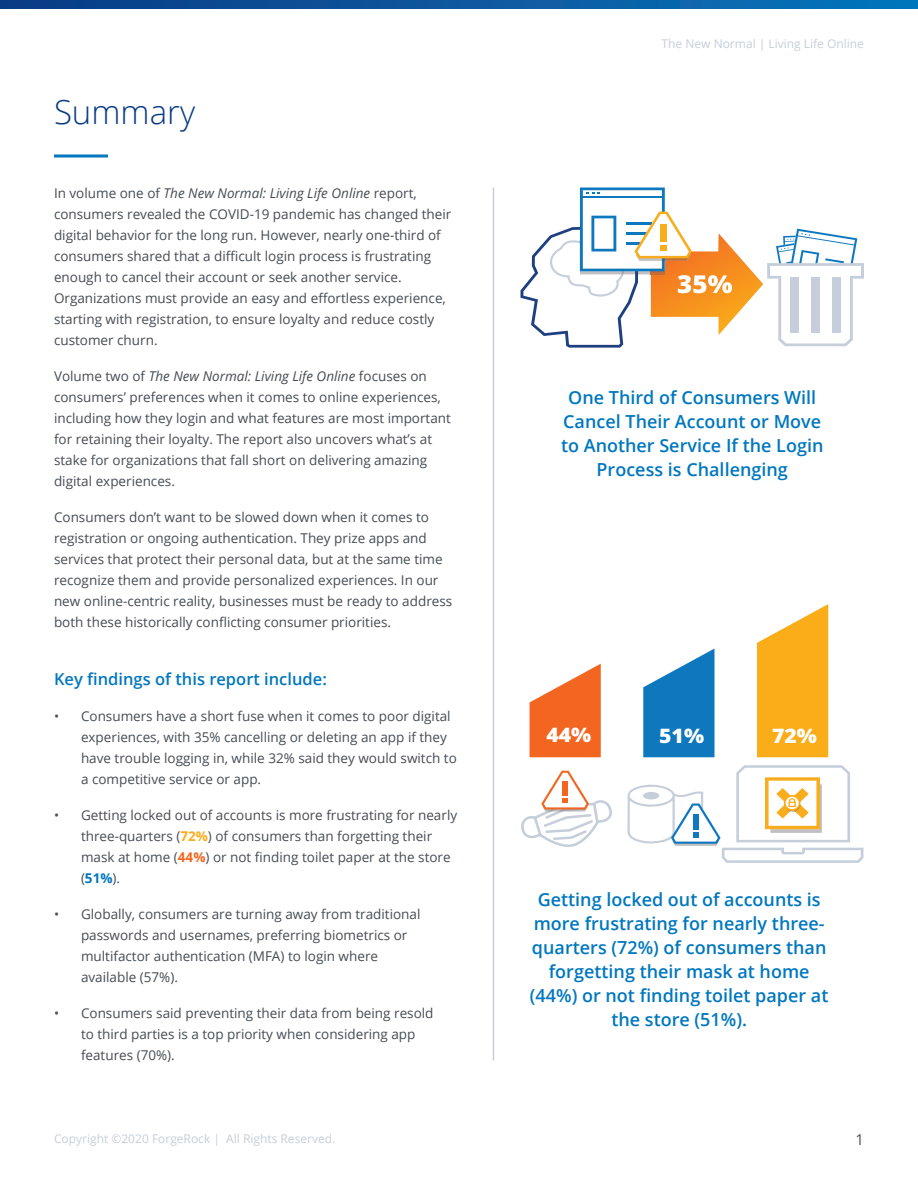
<style>
.page{position:relative;width:918px;height:1188px;background:#fff}
.page>*{position:absolute;margin:0;border:0;box-sizing:border-box;transform-origin:0 0}
.t1{font:300 33px "Open Sans";color:#0a3a84}
.t2{font:800 19.95px "Open Sans";color:#fff;scale:1.06 1}
.Callout1{font:600 18px/24px "Open Sans";color:#0077bf;text-align:center}
.ParagraphHeader{font:600 16.5px "Open Sans";color:#0077bf}
.t3{font:15px "Open Sans";color:#505151}
.t4{font:13.5px/21px "Open Sans";color:#444c54}
.t5{font:12px "Open Sans";color:#c5ceda}
.s1{font-style:italic}
.s2{color:#505151}
.s3{font-weight:700;color:#faad19}
.s4{font-weight:700;color:#f36621}
.s5{font-weight:700;color:#0077bf}
</style>
<div class="page">
<svg style="left:54px;top:154px;width:54px;height:4px"></svg>
<svg style="left:0;top:0;width:918px;height:9px;background:#0a579f"></svg>
<svg style="left:521px;top:188px;width:343px;height:160px"></svg>
<svg style="left:530px;top:664px;width:71px;height:93px"></svg>
<svg style="left:757px;top:604px;width:71px;height:153px;background:#fab736"></svg>
<svg style="left:521px;top:771px;width:91px;height:76px"></svg>
<svg style="left:628px;top:765px;width:235px;height:98px"></svg>
<svg style="left:643px;top:649px;width:72px;height:108px"></svg>
<hr style="left:493px;top:188px;width:1px;height:872px;background:#c5ceda">
<p class="t1" style="left:54px;top:90px;width:143px">Summary</p>
<p class="t4" style="left:54px;top:182px;width:399px">In volume one of <span class="s1">The New Normal: Living Life Online</span> report, consumers revealed the COVID-19 pandemic has changed their digital behavior for the long run. However, nearly one-third of consumers shared that a difficult login process is frustrating enough to cancel their account or seek another service.<br>Organizations must provide an easy and effortless experience, starting with registration, to ensure loyalty and reduce costly customer churn.</p>
<p class="t4" style="left:54px;top:365px;width:398px">Volume two of <span class="s1">The New Normal: Living Life Online</span> focuses on consumers’ preferences when it comes to online experiences, including how they login and what features are most important for retaining their loyalty. The report also uncovers what’s at stake for organizations that fall short on delivering amazing digital experiences.</p>
<p class="t4" style="left:54px;top:506px;width:400px">Consumers don’t want to be slowed down when it comes to registration or ongoing authentication. They prize apps and services that protect their personal data, but at the same time recognize them and provide personalized experiences. In our new online-centric reality, businesses must be ready to address both these historically conflicting consumer priorities.</p>
<p class="ParagraphHeader" style="left:54px;top:668px;width:274px">Key findings of this report include:</p>
<p class="t4" style="left:81px;top:706px;width:377px;text-indent:-27px"><span class="s2">•</span> Consumers have a short fuse when it comes to poor digital experiences, with 35% cancelling or deleting an app if they have trouble logging in, while 32% said they would switch to a competitive service or app.</p>
<p class="t4" style="left:81px;top:805px;width:378px;text-indent:-27px"><span class="s2">•</span> Getting locked out of accounts is more frustrating for nearly three-quarters (<span class="s3">72%</span>) of consumers than forgetting their mask at home (<span class="s4">44%</span>) or not finding toilet paper at the store (<span class="s5">51%</span>).</p>
<p class="t4" style="left:81px;top:904px;width:341px;text-indent:-27px"><span class="s2">•</span> Globally, consumers are turning away from traditional passwords and usernames, preferring biometrics or multifactor authentication (MFA) to login where available (57%).</p>
<p class="t4" style="left:81px;top:1003px;width:354px;text-indent:-27px"><span class="s2">•</span> Consumers said preventing their data from being resold to third parties is a top priority when considering app features (70%).</p>
<p class="t5" style="left:662px;top:36px;width:204px">The New Normal | Living Life Online</p>
<p class="Callout1" style="left:561px;top:385px;width:264px">One Third of Consumers Will<br>Cancel Their Account or Move to Another Service If the Login<br>Process is Challenging</p>
<p class="t2" style="left:546px;top:720px;width:44px">44%</p>
<p class="t2" style="left:659px;top:720px;width:44px">51%</p>
<p class="t2" style="left:772px;top:720px;width:44px">72%</p>
<p class="Callout1" style="left:530px;top:887px;width:300px">Getting locked out of accounts is more frustrating for nearly three&shy;quarters (72%) of consumers than forgetting their mask at home (44%) or not finding toilet paper at the store (51%).</p>
<p class="t5" style="left:54px;top:1131px;width:283px">Copyright ©2020 ForgeRock | All Rights Reserved.</p>
<p class="t3" style="left:855px;top:1130px;width:10px">1</p>
</div>
